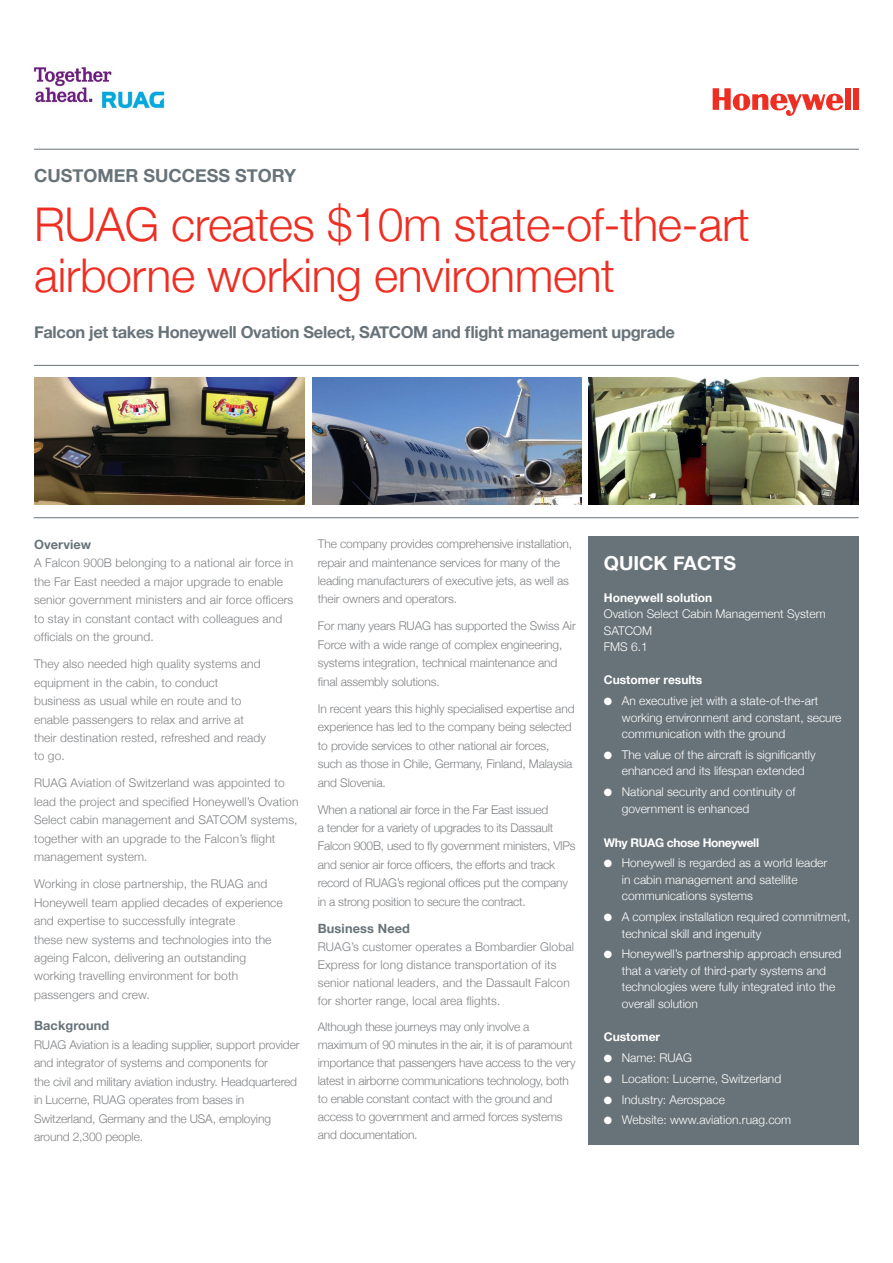
<style>
.page{position:relative;width:893px;height:1263px;background:#fff}
.page>*{position:absolute;margin:0;border:0;box-sizing:border-box;transform-origin:0 0}
.t1{font:300 46.5px/51px "Helvetica Neue";letter-spacing:-.01em;color:#ee2e22}
.t2{font:700 19.35px "Helvetica Neue";color:#fff}
.NEW_SUB_HEAD{font:700 18px "Helvetica Neue";color:#687379}
.t3{font:700 16.5px "Helvetica Neue";letter-spacing:-.02em;color:#687379}
.NEW_SUB_HEAD-2{font:700 12.75px "Helvetica Neue";letter-spacing:.01em;color:#687379}
.Paragraph_Style_1{font:700 12.75px "Helvetica Neue";letter-spacing:.01em;color:#687379}
.Paragraph_Style_1-2{font:300 12px/18.5px "Helvetica Neue";letter-spacing:-.01em;color:#808285}
.Paragraph_Style_1-3{font:300 12px/18.5px "Helvetica Neue";letter-spacing:.01em;color:#808285}
.t4{font:300 12px/16.5px "Helvetica Neue";color:#fff}
.t5{font:700 12px "Helvetica Neue";color:#fff}
.t6{font:700 12px "Helvetica Neue";letter-spacing:-.03em;color:#fff}
.s1{font-weight:700}
</style>
<div class="page">
<div style="left:589px;top:536px;width:270px;height:609px;background:#687379"></div>
<hr style="left:34px;top:149px;width:825px;height:1px;background:#687379">
<hr style="left:34px;top:365px;width:825px;height:1px;background:#687379">
<hr style="left:34px;top:517px;width:824px;height:1px;background:#687379">
<div style="left:845px;top:88px;width:6px;height:22px;background:#ee2e22"></div>
<div style="left:853px;top:88px;width:6px;height:22px;background:#ee2e22"></div>
<svg style="left:713px;top:88px;width:130px;height:28px"></svg>
<img style="left:34px;top:377px;width:270px;height:128px">
<img style="left:312px;top:377px;width:269px;height:128px">
<img style="left:589px;top:377px;width:269px;height:128px">
<img style="left:33px;top:67px;width:132px;height:43px">
<p class="NEW_SUB_HEAD" style="left:34px;top:159px;width:264px">CUSTOMER SUCCESS STORY</p>
<p class="t1" style="left:34px;top:196px;width:717px">RUAG creates $10m state-of-the-art airborne working environment</p>
<p class="t3" style="left:34px;top:318px;width:642px">Falcon jet takes Honeywell Ovation Select, SATCOM and flight management upgrade</p>
<p class="NEW_SUB_HEAD-2" style="left:34px;top:533px;width:59px">Overview</p>
<p class="Paragraph_Style_1-3" style="left:34px;top:553px;width:261px">A Falcon 900B belonging to a national air force in the Far East needed a major upgrade to enable senior government ministers and air force officers to stay in constant contact with colleagues and officials on the ground.</p>
<p class="Paragraph_Style_1-3" style="left:34px;top:654px;width:234px">They also needed high quality systems and equipment in the cabin, to conduct business as usual while en route and to enable passengers to relax and arrive at their destination rested, refreshed and ready to go.</p>
<p class="Paragraph_Style_1-3" style="left:34px;top:773px;width:266px">RUAG Aviation of Switzerland was appointed to lead the project and specified Honeywell’s Ovation Select cabin management and SATCOM systems, together with an upgrade to the Falcon’s flight management system.</p>
<p class="Paragraph_Style_1-3" style="left:34px;top:874px;width:250px">Working in close partnership, the RUAG and Honeywell team applied decades of experience and expertise to successfully integrate<br>these new systems and technologies into the ageing Falcon, delivering an outstanding working travelling environment for both passengers and crew.</p>
<p class="NEW_SUB_HEAD-2" style="left:34px;top:1014px;width:77px">Background</p>
<p class="Paragraph_Style_1-2" style="left:34px;top:1034px;width:267px">RUAG Aviation is a leading supplier, support provider and integrator of systems and components for<br>the civil and military aviation industry. Headquartered in Lucerne, RUAG operates from bases in Switzerland, Germany and the USA, employing around 2,300 people.</p>
<p class="Paragraph_Style_1-2" style="left:318px;top:534px;width:256px">The company provides comprehensive installation, repair and maintenance services for many of the leading manufacturers of executive jets, as well as their owners and operators.</p>
<p class="Paragraph_Style_1-2" style="left:318px;top:616px;width:259px">For many years RUAG has supported the Swiss Air Force with a wide range of complex engineering, systems integration, technical maintenance and final assembly solutions.</p>
<p class="Paragraph_Style_1-2" style="left:318px;top:698px;width:258px">In recent years this highly specialised expertise and experience has led to the company being selected to provide services to other national air forces, such as those in Chile, Germany, Finland, Malaysia and Slovenia.</p>
<p class="Paragraph_Style_1-2" style="left:318px;top:799px;width:259px">When a national air force in the Far East issued<br>a tender for a variety of upgrades to its Dassault Falcon 900B, used to fly government ministers, VIPs and senior air force officers, the efforts and track record of RUAG’s regional offices put the company in a strong position to secure the contract.</p>
<p class="Paragraph_Style_1" style="left:318px;top:917px;width:94px">Business Need</p>
<p class="Paragraph_Style_1-3" style="left:318px;top:937px;width:258px;line-height:18px">RUAG’s customer operates a Bombardier Global Express for long distance transportation of its senior national leaders, and the Dassault Falcon for shorter range, local area flights.</p>
<p class="Paragraph_Style_1-2" style="left:318px;top:1017px;width:259px;line-height:18px">Although these journeys may only involve a maximum of 90 minutes in the air, it is of paramount importance that passengers have access to the very latest in airborne communications technology, both to enable constant contact with the ground and access to government and armed forces systems and documentation.</p>
<p class="t2" style="left:604px;top:545px;width:134px">QUICK FACTS</p>
<p class="t4" style="left:604px;top:589px;width:223px"><span class="s1">Honeywell solution<br></span>Ovation Select Cabin Management System</p>
<p class="t4" style="left:604px;top:622px;width:50px">SATCOM</p>
<p class="t4" style="left:604px;top:638px;width:46px">FMS 6.1</p>
<p class="t5" style="left:604px;top:669px;width:100px">Customer results</p>
<p class="t4" style="left:622px;top:692px;width:221px;text-indent:-18px">● An executive jet with a state-of-the-art working environment and constant, secure communication with the ground</p>
<p class="t4" style="left:604px;top:746px;width:213px;text-align:center">● The value of the aircraft is significantly enhanced and its lifespan extended</p>
<p class="t4" style="left:622px;top:783px;width:175px;text-indent:-18px">● National security and continuity of government is enhanced</p>
<p class="t6" style="left:604px;top:831px;width:157px">Why RUAG chose Honeywell</p>
<p class="t4" style="left:622px;top:854px;width:207px;text-indent:-18px">● Honeywell is regarded as a world leader in cabin management and satellite communications systems</p>
<p class="t4" style="left:622px;top:908px;width:230px;text-indent:-18px">● A complex installation required commitment, technical skill and ingenuity</p>
<p class="t4" style="left:622px;top:945px;width:221px;text-indent:-18px">● Honeywell’s partnership approach ensured that a variety of third-party systems and technologies were fully integrated into the overall solution</p>
<p class="t5" style="left:604px;top:1026px;width:58px">Customer</p>
<p class="t4" style="left:604px;top:1049px;width:90px">● Name: RUAG</p>
<p class="t4" style="left:604px;top:1070px;width:179px">● Location: Lucerne, Switzerland</p>
<p class="t4" style="left:604px;top:1090px;width:123px">● Industry: Aerospace</p>
<p class="t4" style="left:604px;top:1111px;width:189px">● Website: www.aviation.ruag.com</p>
</div>
